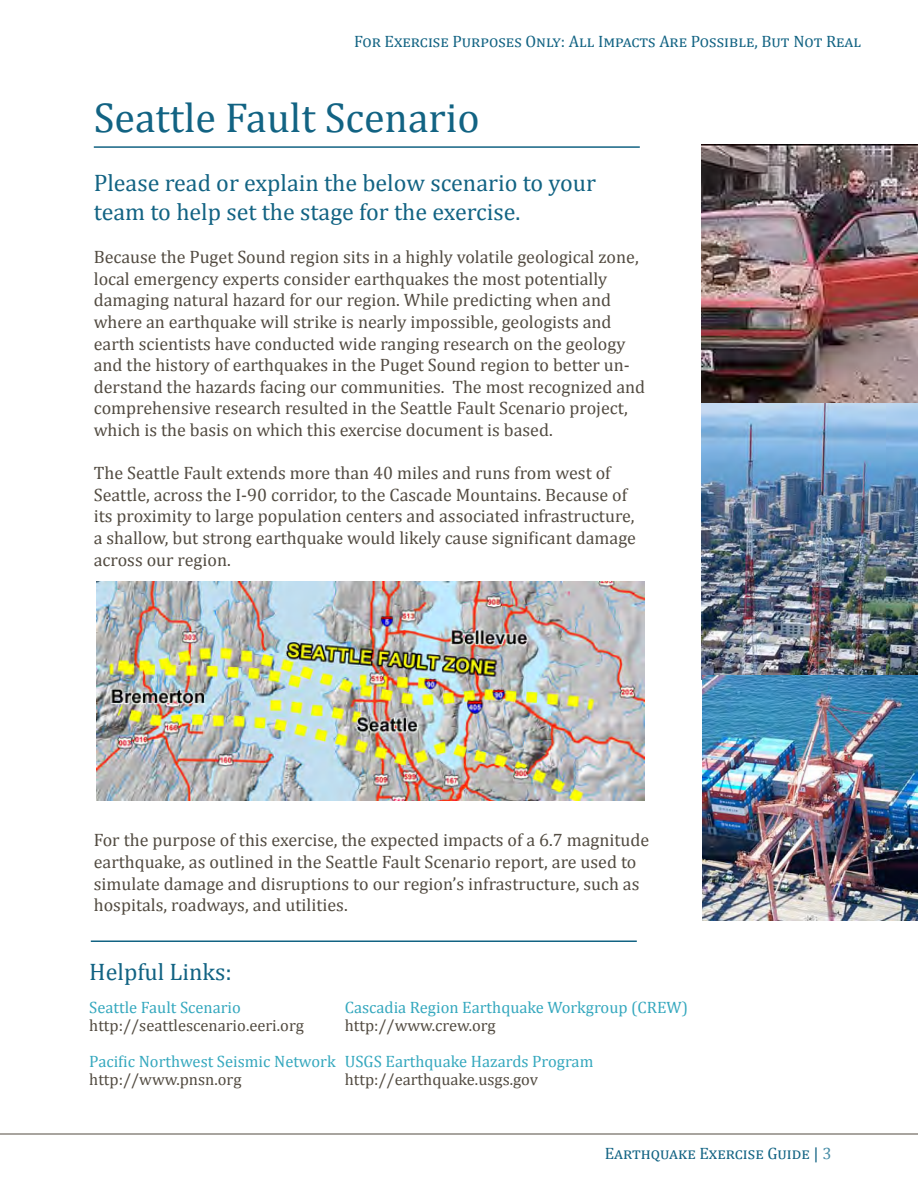
<style>
.page{position:relative;width:918px;height:1188px;background:#fff}
.page>*{position:absolute;margin:0;border:0;box-sizing:border-box;transform-origin:0 0}
.t1{font:42px "Cambria";color:#126383}
.t2{font:24px/28.8px "Cambria";color:#126383}
.t3{font:18px/21.6px "Cambria";color:#524b41}
.t4{font:16.5px/18px "Cambria";color:#35a8be}
.t5{font:16.5px "Cambria";color:#126383}
.t6{font:16.5px/18px "Cambria";color:#524b41}
.t7{font:16.5px "Cambria";letter-spacing:.035em;color:#126383}
.s1{color:#35a8be}
.s2{color:#524b41}
.s3{color:#468ca6}
</style>
<div class="page">
<hr style="left:94px;top:146px;width:546px;height:2px;background:#126383">
<hr style="left:0;top:1134px;width:918px;height:1px;background:#524b41">
<img style="left:97px;top:581px;width:547px;height:220px">
<hr style="left:91px;top:940px;width:546px;height:2px;background:#126383">
<img style="left:702px;top:144px;width:216px;height:531px">
<img style="left:702px;top:675px;width:216px;height:245px">
<p class="t5" style="left:354px;top:32px;width:509px">For Exercise Purposes Only: All Impacts Are Possible, But Not Real</p>
<p class="t1" style="left:94px;top:93px;width:388px">Seattle Fault Scenario</p>
<p class="t2" style="left:94px;top:168px;width:504px">Please read or explain the below scenario to your team to help set the stage for the exercise.</p>
<p class="t3" style="left:94px;top:246px;width:553px">Because the Puget Sound region sits in a highly volatile geological zone, local emergency experts consider earthquakes the most potentially damaging natural hazard for our region. While predicting when and where an earthquake will strike is nearly impossible, geologists and earth scientists have conducted wide ranging research on the geology and the history of earthquakes in the Puget Sound region to better un&shy;derstand the hazards facing our communities. The most recognized and comprehensive research resulted in the Seattle Fault Scenario project, which is the basis on which this exercise document is based.</p>
<p class="t3" style="left:94px;top:462px;width:544px">The Seattle Fault extends more than 40 miles and runs from west of Seattle, across the I-90 corridor, to the Cascade Mountains. Because of its proximity to large population centers and associated infrastructure, a shallow, but strong earthquake would likely cause significant damage across our region.</p>
<p class="t3" style="left:94px;top:829px;width:557px">For the purpose of this exercise, the expected impacts of a 6.7 magnitude earthquake, as outlined in the Seattle Fault Scenario report, are used to simulate damage and disruptions to our region’s infrastructure, such as hospitals, roadways, and utilities.</p>
<p class="t2" style="left:89px;top:957px;width:144px">Helpful Links:</p>
<p class="t6" style="left:89px;top:998px;width:216px"><span class="s1">Seattle Fault Scenario </span>http://seattlescenario.eeri.org</p>
<p class="t4" style="left:89px;top:1052px;width:248px">Pacific Northwest Seismic Network <span class="s2">http://www.pnsn.org</span></p>
<p class="t4" style="left:345px;top:998px;width:345px">Cascadia Region Earthquake Workgroup (CREW) <span class="s2">http://www.crew.org</span></p>
<p class="t4" style="left:345px;top:1052px;width:250px">USGS Earthquake Hazards Program <span class="s2">http://earthquake.usgs.gov</span></p>
<p class="t7" style="left:605px;top:1143px;width:228px">Earthquake Exercise Guide | <span class="s3">3</span></p>
</div>
